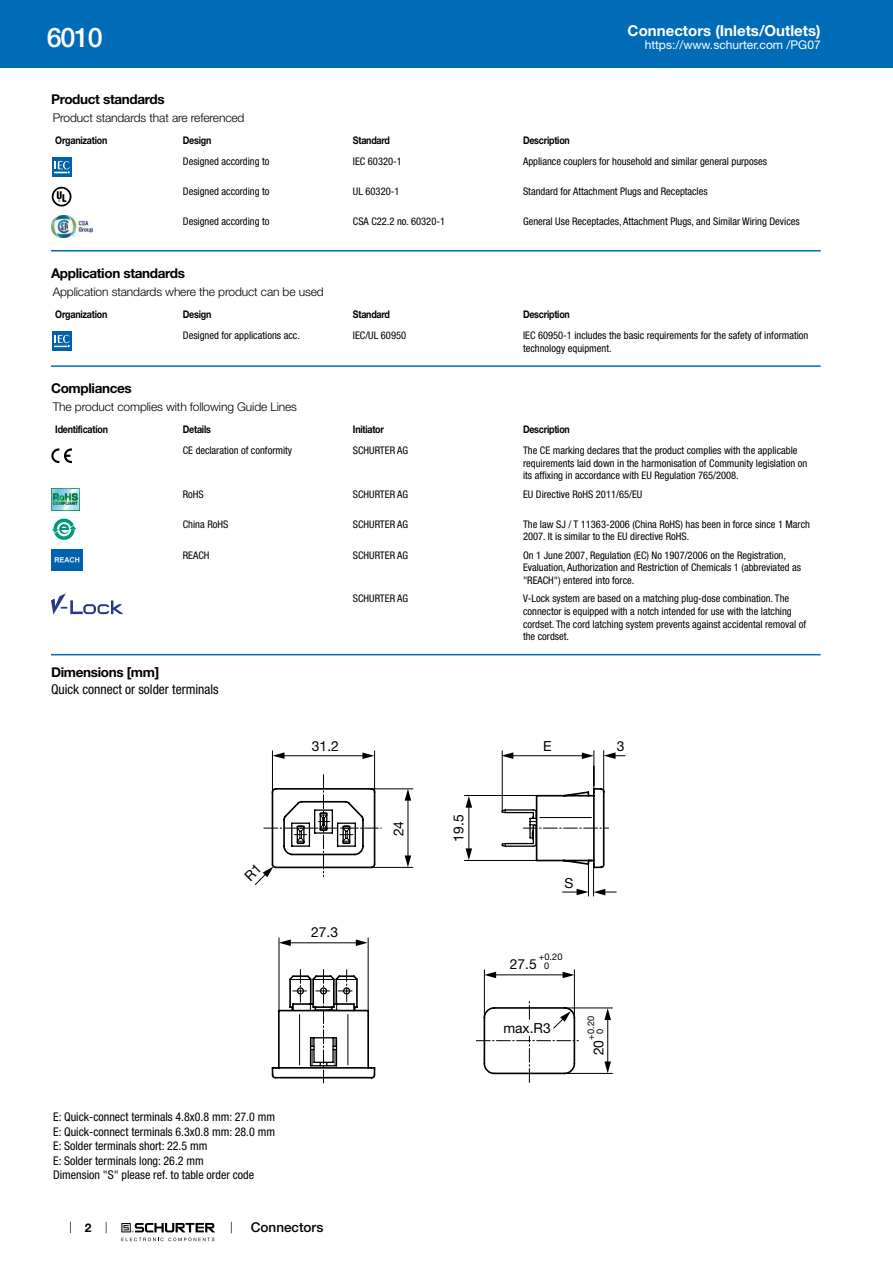
<style>
.page{position:relative;width:893px;height:1263px;background:#fff}
.page>*{position:absolute;margin:0;border:0;box-sizing:border-box;transform-origin:0 0}
.t1{font:500 27px "Helvetica Neue LT";color:#fff}
.t2{font:700 15px "Helvetica Neue LT";color:#fff}
.t3{font:13.8px "Helvetica Neue LT";color:#000}
.t4{font:700 13.5px "Helvetica Neue LT";letter-spacing:-.025em;color:#000}
.t5{font:condensed 13.5px "Helvetica Neue LT";color:#000}
.t6{font:500 13.5px "Helvetica Neue LT";color:#000}
.t7{font:condensed 12px/14.4px "Helvetica Neue LT";color:#000}
.t8{font:300 12px "Helvetica Neue LT";letter-spacing:-.01em;color:#000}
.t9{font:12px "Helvetica Neue LT";color:#fff}
.t10{font:700 12px "Helvetica Neue LT";color:#000}
.t11{font:condensed 10.5px/12.6px "Helvetica Neue LT";color:#000}
.t12{font:700 10.5px "Helvetica Neue LT";letter-spacing:-.025em;color:#000;scale:.85 1}
.t13{font:9.3px/9.3px "Helvetica Neue LT";color:#000}
</style>
<div class="page">
<svg style="left:70px;top:1221px;width:1px;height:12px"></svg>
<svg style="left:121px;top:1223px;width:94px;height:18px"></svg>
<div style="left:0;top:0;width:893px;height:68px;background:#006bb6"></div>
<svg style="left:52px;top:157px;width:20px;height:20px"></svg>
<div style="left:52px;top:157px;width:19px;height:19px;background:#0060a9"></div>
<svg style="left:54px;top:161px;width:16px;height:13px"></svg>
<svg style="left:51px;top:186px;width:21px;height:21px"></svg>
<svg style="left:52px;top:187px;width:19px;height:19px"></svg>
<img style="left:51px;top:216px;width:42px;height:21px">
<hr style="left:51px;top:250px;width:770px;height:1px;background:#006bb6">
<svg style="left:52px;top:331px;width:20px;height:20px"></svg>
<div style="left:52px;top:331px;width:19px;height:19px;background:#0060a9"></div>
<svg style="left:54px;top:335px;width:16px;height:13px"></svg>
<hr style="left:51px;top:365px;width:770px;height:2px;background:#006bb6">
<svg style="left:51px;top:448px;width:21px;height:15px"></svg>
<img style="left:51px;top:489px;width:29px;height:21px">
<svg style="left:53px;top:519px;width:22px;height:21px"></svg>
<svg style="left:57px;top:522px;width:14px;height:14px"></svg>
<svg style="left:52px;top:524px;width:25px;height:9px"></svg>
<img style="left:51px;top:550px;width:32px;height:21px">
<svg style="left:51px;top:593px;width:72px;height:22px"></svg>
<hr style="left:51px;top:654px;width:770px;height:1px;background:#006bb6">
<svg style="left:413px;top:750px;width:212px;height:324px"></svg>
<svg style="left:582px;top:752px;width:12px;height:7px"></svg>
<svg style="left:502px;top:752px;width:11px;height:7px"></svg>
<svg style="left:604px;top:752px;width:12px;height:7px"></svg>
<svg style="left:577px;top:889px;width:28px;height:6px"></svg>
<svg style="left:466px;top:848px;width:6px;height:12px"></svg>
<svg style="left:466px;top:796px;width:6px;height:12px"></svg>
<svg style="left:476px;top:1001px;width:102px;height:81px"></svg>
<svg style="left:604px;top:1061px;width:7px;height:12px"></svg>
<svg style="left:604px;top:1008px;width:7px;height:12px"></svg>
<svg style="left:563px;top:972px;width:11px;height:6px"></svg>
<svg style="left:484px;top:972px;width:12px;height:6px"></svg>
<svg style="left:254px;top:750px;width:159px;height:333px"></svg>
<h1 class="t1" style="left:47px;top:21px;width:57px">6010</h1>
<h2 class="t2" style="left:628px;top:21px;width:195px">Connectors (Inlets/Outlets)</h2>
<p class="t9" style="left:645px;top:38px;width:178px">https://www.schurter.com /PG07</p>
<p class="t4" style="left:51px;top:91px;width:115px">Product standards</p>
<p class="t8" style="left:53px;top:110px;width:193px">Product standards that are referenced</p>
<p class="t12" style="left:55px;top:134px;width:63px">Organization</p>
<p class="t12" style="left:183px;top:134px;width:35px">Design</p>
<p class="t12" style="left:353px;top:134px;width:45px">Standard</p>
<p class="t12" style="left:523px;top:134px;width:57px">Description</p>
<p class="t11" style="left:183px;top:155px;width:88px">Designed according to</p>
<p class="t11" style="left:353px;top:155px;width:50px">IEC 60320-1</p>
<p class="t11" style="left:523px;top:155px;width:245px">Appliance couplers for household and similar general purposes</p>
<p class="t11" style="left:183px;top:185px;width:88px">Designed according to</p>
<p class="t11" style="left:353px;top:185px;width:48px">UL 60320-1</p>
<p class="t11" style="left:523px;top:185px;width:186px">Standard for Attachment Plugs and Receptacles</p>
<p class="t11" style="left:183px;top:215px;width:88px">Designed according to</p>
<p class="t11" style="left:353px;top:215px;width:94px">CSA C22.2 no. 60320-1</p>
<p class="t11" style="left:523px;top:215px;width:278px">General Use Receptacles, Attachment Plugs, and Similar Wiring Devices</p>
<p class="t4" style="left:51px;top:264px;width:135px">Application standards</p>
<p class="t8" style="left:53px;top:284px;width:272px">Application standards where the product can be used</p>
<p class="t12" style="left:55px;top:307px;width:63px">Organization</p>
<p class="t12" style="left:183px;top:307px;width:35px">Design</p>
<p class="t12" style="left:353px;top:307px;width:45px">Standard</p>
<p class="t12" style="left:523px;top:307px;width:57px">Description</p>
<p class="t11" style="left:183px;top:329px;width:119px">Designed for applications acc.</p>
<p class="t11" style="left:353px;top:329px;width:55px">IEC/UL 60950</p>
<p class="t11" style="left:523px;top:329px;width:287px">IEC 60950-1 includes the basic requirements for the safety of information technology equipment.</p>
<p class="t4" style="left:51px;top:380px;width:82px">Compliances</p>
<p class="t8" style="left:53px;top:399px;width:246px">The product complies with following Guide Lines</p>
<p class="t12" style="left:55px;top:423px;width:64px">Identification</p>
<p class="t12" style="left:183px;top:423px;width:35px">Details</p>
<p class="t12" style="left:353px;top:423px;width:38px">Initiator</p>
<p class="t12" style="left:523px;top:423px;width:57px">Description</p>
<p class="t11" style="left:183px;top:444px;width:111px">CE declaration of conformity</p>
<p class="t11" style="left:353px;top:444px;width:57px">SCHURTER AG</p>
<p class="t11" style="left:523px;top:444px;width:286px">The CE marking declares that the product complies with the applicable requirements laid down in the harmonisation of Community legislation on its affixing in accordance with EU Regulation 765/2008.</p>
<p class="t11" style="left:183px;top:488px;width:22px">RoHS</p>
<p class="t11" style="left:353px;top:488px;width:57px">SCHURTER AG</p>
<p class="t11" style="left:523px;top:488px;width:121px">EU Directive RoHS 2011/65/EU</p>
<p class="t11" style="left:183px;top:518px;width:47px">China RoHS</p>
<p class="t11" style="left:353px;top:518px;width:57px">SCHURTER AG</p>
<p class="t11" style="left:523px;top:518px;width:289px">The law SJ / T 11363-2006 (China RoHS) has been in force since 1 March<br>2007. It is similar to the EU directive RoHS.</p>
<p class="t11" style="left:183px;top:549px;width:28px">REACH</p>
<p class="t11" style="left:353px;top:549px;width:57px">SCHURTER AG</p>
<p class="t11" style="left:523px;top:549px;width:279px">On 1 June 2007, Regulation (EC) No 1907/2006 on the Registration,<br>Evaluation, Authorization and Restriction of Chemicals 1 (abbreviated as "REACH") entered into force.</p>
<p class="t11" style="left:353px;top:592px;width:57px">SCHURTER AG</p>
<p class="t11" style="left:523px;top:592px;width:285px">V-Lock system are based on a matching plug-dose combination. The connector is equipped with a notch intended for use with the latching cordset. The cord latching system prevents against accidental removal of the cordset.</p>
<p class="t4" style="left:51px;top:664px;width:110px">Dimensions [mm]</p>
<p class="t5" style="left:51px;top:682px;width:169px">Quick connect or solder terminals</p>
<h3 class="t3" style="left:312px;top:737px;width:28px">31.2</h3>
<h3 class="t3" style="left:311px;top:924px;width:28px">27.3</h3>
<p class="t7" style="left:53px;top:1110px;width:223px">E: Quick-connect terminals 4.8x0.8 mm: 27.0 mm E: Quick-connect terminals 6.3x0.8 mm: 28.0 mm E: Solder terminals short: 22.5 mm<br>E: Solder terminals long: 26.2 mm<br>Dimension "S" please ref. to table order code</p>
<p class="t10" style="left:85px;top:1220px;width:8px">2</p>
<p class="t6" style="left:251px;top:1219px;width:74px">Connectors</p>
<h3 class="t3" style="left:390px;top:836px;width:17px;rotate:-90deg">24</h3>
<h3 class="t3" style="left:450px;top:842px;width:28px;rotate:-90deg">19.5</h3>
<h3 class="t3" style="left:543px;top:737px;width:10px">E</h3>
<h3 class="t3" style="left:617px;top:737px;width:9px">3</h3>
<h3 class="t3" style="left:565px;top:875px;width:10px">S</h3>
<h3 class="t3" style="left:510px;top:955px;width:28px">27.5</h3>
<p class="t13" style="left:544px;top:951px;width:20px;text-indent:-5px">+0.20<br>0</p>
<h3 class="t3" style="left:503px;top:1020px;width:49px">max.R3</h3>
<p class="t13" style="left:586px;top:1034px;width:20px;text-indent:-5px;rotate:-90deg">+0.20<br>0</p>
<h3 class="t3" style="left:590px;top:1055px;width:17px;rotate:-90deg">20</h3>
</div>
